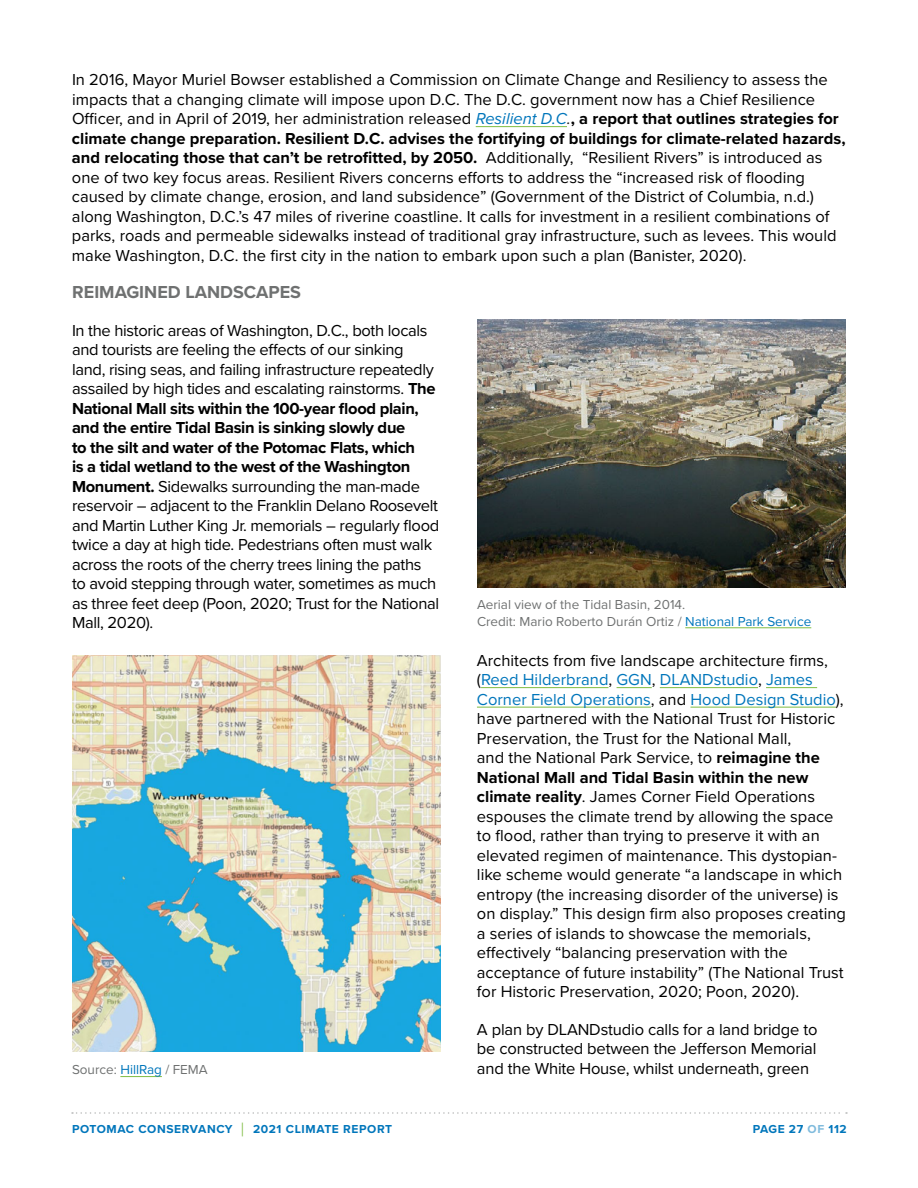
<style>
.page{position:relative;width:918px;height:1188px;background:#fff}
.page>*{position:absolute;margin:0;border:0;box-sizing:border-box;transform-origin:0 0}
.t1{font:700 18px "Proxima Nova";color:#6f7171}
.t2{font:16.5px/19.5px "Proxima Nova";color:#000}
.t3{font:16.5px/19.5px "Proxima Nova";letter-spacing:-.02em;color:#000}
.t4{font:13.5px/16.5px "Proxima Nova";color:#6f7171}
.t5{font:700 12px "Proxima Nova";letter-spacing:.05em;color:#0076bb}
.s1{font-style:italic;color:#0076bb}
.s2{font-style:italic;color:#222}
.s3{font-weight:700}
.s4{color:#0076bb}
.s5{font-weight:300;font-size:19.5px;color:#7fbc42}
.s6{color:#80bbdd}
</style>
<div class="page">
<svg style="left:72px;top:1112px;width:775px;height:2px"></svg>
<hr style="left:476px;top:126px;width:91px;height:1px;background:#7fbc42">
<hr style="left:481px;top:687px;width:128px;height:1px;background:#7fbc42">
<hr style="left:617px;top:687px;width:35px;height:1px;background:#7fbc42">
<hr style="left:660px;top:687px;width:98px;height:1px;background:#7fbc42">
<hr style="left:766px;top:687px;width:51px;height:1px;background:#7fbc42">
<hr style="left:477px;top:707px;width:174px;height:1px;background:#7fbc42">
<hr style="left:690px;top:707px;width:146px;height:1px;background:#7fbc42">
<img style="left:477px;top:320px;width:368px;height:268px">
<hr style="left:685px;top:627px;width:126px;height:1px;background:#7fbc42">
<img style="left:72px;top:656px;width:369px;height:396px">
<hr style="left:120px;top:1076px;width:42px;height:1px;background:#7fbc42">
<p class="t2" style="left:72px;top:69px;width:775px">In 2016, Mayor Muriel Bowser established a Commission on Climate Change and Resiliency to assess the impacts that a changing climate will impose upon D.C. The D.C. government now has a Chief Resilience Officer, and in April of 2019, her administration released <span class="s1">Resilient D.C</span><span class="s2">.</span><span class="s3">, a report that outlines strategies for climate change preparation. Resilient D.C. advises the fortifying of buildings for climate-related hazards, and relocating those that can’t be retrofitted, by 2050.</span> Additionally, “Resilient Rivers” is introduced as one of two key focus areas. Resilient Rivers concerns efforts to address the “increased risk of flooding caused by climate change, erosion, and land subsidence” (Government of the District of Columbia, n.d.) along Washington, D.C.’s 47 miles of riverine coastline. It calls for investment in a resilient combinations of parks, roads and permeable sidewalks instead of traditional gray infrastructure, such as levees. This would make Washington, D.C. the first city in the nation to embark upon such a plan (Banister, 2020).</p>
<p class="t1" style="left:72px;top:279px;width:230px">REIMAGINED LANDSCAPES</p>
<p class="t3" style="left:72px;top:320px;width:369px">In the historic areas of Washington, D.C., both locals and tourists are feeling the effects of our sinking land, rising seas, and failing infrastructure repeatedly assailed by high tides and escalating rainstorms. <span class="s3">The National Mall sits within the 100-year flood plain, and the entire Tidal Basin is sinking slowly due<br>to the silt and water of the Potomac Flats, which<br>is a tidal wetland to the west of the Washington Monument.</span> Sidewalks surrounding the man-made reservoir – adjacent to the Franklin Delano Roosevelt and Martin Luther King Jr. memorials – regularly flood twice a day at high tide. Pedestrians often must walk across the roots of the cherry trees lining the paths to avoid stepping through water, sometimes as much as three feet deep (Poon, 2020; Trust for the National Mall, 2020).</p>
<p class="t2" style="left:477px;top:650px;width:371px">Architects from five landscape architecture firms, (<span class="s4">Reed Hilderbrand</span>, <span class="s4">GGN</span>, <span class="s4">DLANDstudio</span>, <span class="s4">James Corner Field Operations</span>, and <span class="s4">Hood Design Studio</span>), have partnered with the National Trust for Historic Preservation, the Trust for the National Mall,<br>and the National Park Service, to <span class="s3">reimagine the National Mall and Tidal Basin within the new climate reality</span>. James Corner Field Operations espouses the climate trend by allowing the space to flood, rather than trying to preserve it with an elevated regimen of maintenance. This dystopian&shy;like scheme would generate “a landscape in which entropy (the increasing disorder of the universe) is on display.” This design firm also proposes creating a series of islands to showcase the memorials, effectively “balancing preservation with the acceptance of future instability” (The National Trust for Historic Preservation, 2020; Poon, 2020).</p>
<p class="t2" style="left:477px;top:1019px;width:342px;text-align:justify">A plan by DLANDstudio calls for a land bridge to be constructed between the Jefferson Memorial and the White House, whilst underneath, green</p>
<p class="t4" style="left:477px;top:596px;width:336px">Aerial view of the Tidal Basin, 2014.<br>Credit: Mario Roberto Durán Ortiz / <span class="s4">National Park Service</span></p>
<p class="t4" style="left:72px;top:1061px;width:137px">Source: <span class="s4">HillRag</span> / FEMA</p>
<p class="t5" style="left:72px;top:1120px;width:322px">POTOMAC CONSERVANCY <span class="s5">|</span> 2021 CLIMATE REPORT</p>
<p class="t5" style="left:753px;top:1120px;width:95px">PAGE 27 <span class="s6">OF</span> 112</p>
</div>
